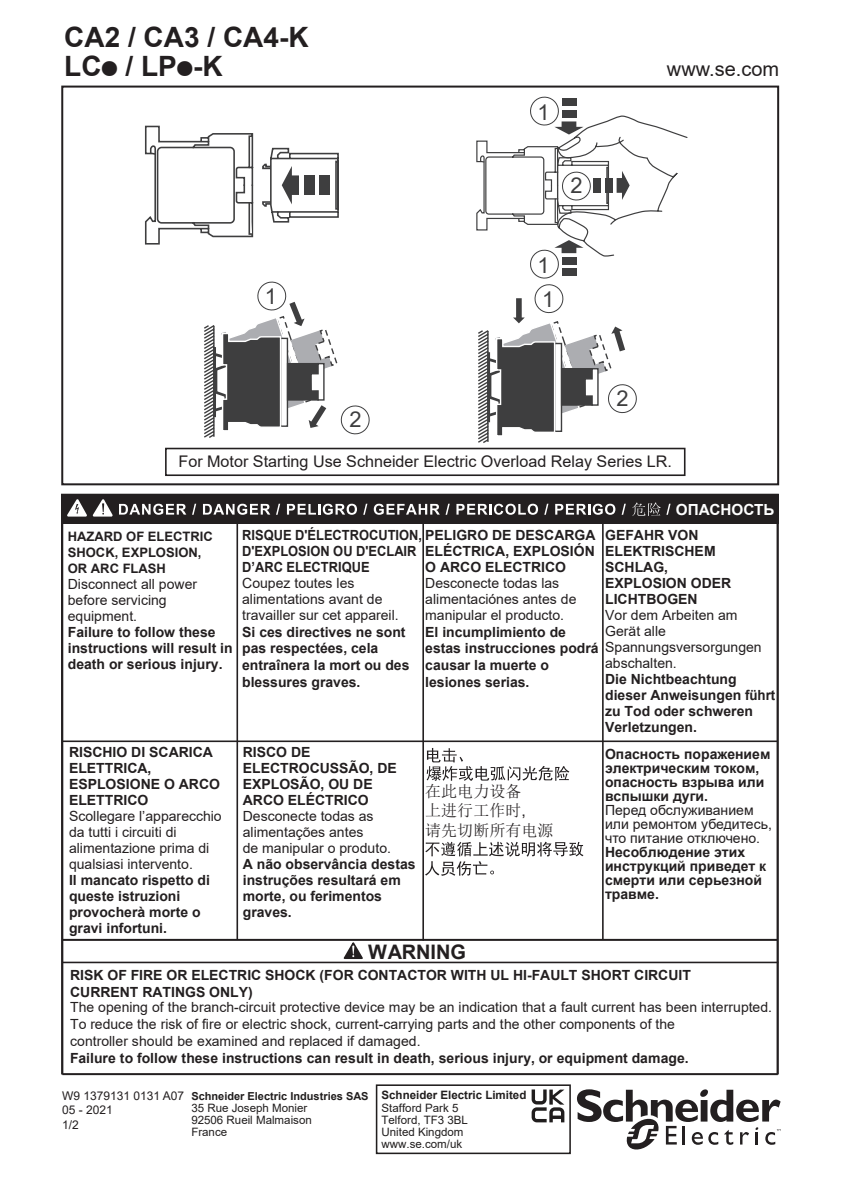
<style>
.page{position:relative;width:842px;height:1191px;background:#fff}
.page>*{position:absolute;margin:0;border:0;box-sizing:border-box;transform-origin:0 0}
.t1{font:700 28px "Arial";color:#231f20}
.t2{font:21.8px "Arial";color:#3e3e3f}
.t3{font:20px "Arial";color:#231f20}
.t4{font:700 20px "Arial";color:#231f20}
.t5{font:16px "Arial";color:#231f20}
.t6{font:16px/19.2px "Sim Sun";color:#231f20}
.t7{font:700 15.2px "Arial";color:#fff}
.t8{font:700 14px/16px "Arial";color:#231f20}
.t9{font:14px/16px "Arial";color:#231f20}
.t10{font:700 14px/16px "Arial";color:#231f20;scale:.92 1}
.t11{font:700 13px/16px "Arial";color:#231f20}
.t12{font:12px/14.4px "Arial";color:#231f20}
.t13{font:11.6px/12.2px "Arial";color:#211e1e}
.t14{font:700 11.6px "Arial";color:#211e1e}
.t15{font:700 11px "Arial";color:#211e1e}
.s1{font-family:"Graph Sch";font-weight:400}
.s2{font-family:"Arial"}
</style>
<div class="page">
<div style="left:61px;top:86px;width:718px;height:399px;border:2px solid #231f20"></div>
<svg style="left:145px;top:125px;width:109px;height:120px"></svg>
<svg style="left:262px;top:147px;width:77px;height:76px"></svg>
<svg style="left:204px;top:281px;width:166px;height:157px"></svg>
<svg style="left:476px;top:96px;width:212px;height:347px"></svg>
<div style="left:165px;top:448px;width:520px;height:28px;border:2px solid #231f20"></div>
<div style="left:63px;top:494px;width:715px;height:30px;background:#231f20"></div>
<hr style="left:62px;top:740px;width:716px;height:2px;background:#231f20">
<hr style="left:236px;top:520px;width:2px;height:419px;background:#231f20">
<hr style="left:422px;top:521px;width:2px;height:419px;background:#231f20">
<hr style="left:602px;top:521px;width:2px;height:418px;background:#231f20">
<svg style="left:427px;top:748px;width:142px;height:33px"></svg>
<svg style="left:119px;top:504px;width:67px;height:11px"></svg>
<svg style="left:192px;top:504px;width:4px;height:11px"></svg>
<svg style="left:203px;top:504px;width:67px;height:11px"></svg>
<svg style="left:276px;top:504px;width:4px;height:11px"></svg>
<svg style="left:287px;top:504px;width:70px;height:11px"></svg>
<svg style="left:363px;top:504px;width:4px;height:11px"></svg>
<svg style="left:374px;top:504px;width:76px;height:11px"></svg>
<svg style="left:456px;top:504px;width:82px;height:11px"></svg>
<svg style="left:544px;top:504px;width:4px;height:11px"></svg>
<svg style="left:555px;top:504px;width:60px;height:11px"></svg>
<svg style="left:622px;top:504px;width:4px;height:11px"></svg>
<svg style="left:632px;top:502px;width:39px;height:14px"></svg>
<svg style="left:93px;top:499px;width:20px;height:17px"></svg>
<svg style="left:67px;top:499px;width:20px;height:17px"></svg>
<svg style="left:343px;top:942px;width:20px;height:18px"></svg>
<hr style="left:62px;top:1073px;width:716px;height:2px;background:#231f20">
<hr style="left:62px;top:939px;width:716px;height:2px;background:#231f20">
<hr style="left:62px;top:961px;width:716px;height:2px;background:#231f20">
<svg style="left:577px;top:1089px;width:204px;height:61px"></svg>
<svg style="left:425px;top:841px;width:158px;height:35px"></svg>
<div style="left:376px;top:1084px;width:195px;height:70px;border:2px solid #211e1e"></div>
<svg style="left:532px;top:1089px;width:32px;height:33px"></svg>
<h1 class="t1" style="left:64px;top:18px;width:246px">CA2 / CA3 / CA4-K</h1>
<h1 class="t1" style="left:64px;top:47px;width:160px">LC<span class="s1">p</span> / LP<span class="s1">p</span>-K</h1>
<h2 class="t2" style="left:538px;top:97px;width:14px">1</h2>
<h2 class="t2" style="left:570px;top:171px;width:14px">2</h2>
<h2 class="t2" style="left:538px;top:250px;width:14px">1</h2>
<h2 class="t2" style="left:265px;top:281px;width:14px">1</h2>
<h2 class="t2" style="left:542px;top:285px;width:14px">1</h2>
<h2 class="t2" style="left:349px;top:404px;width:14px">2</h2>
<h2 class="t2" style="left:616px;top:383px;width:14px">2</h2>
<h3 class="t3" style="left:667px;top:56px;width:114px">www.se.com</h3>
<p class="t5" style="left:178px;top:450px;width:495px">For Motor Starting Use Schneider Electric Overload Relay Series LR.</p>
<p class="t11" style="left:68px;top:529px;width:147px">HAZARD OF ELECTRIC<br>SHOCK, EXPLOSION,<br>OR ARC FLASH</p>
<p class="t9" style="left:68px;top:576px;width:131px">Disconnect all power before servicing equipment.</p>
<p class="t8" style="left:68px;top:624px;width:166px">Failure to follow these instructions will result in death or serious injury.</p>
<p class="t8" style="left:69px;top:744px;width:152px">RISCHIO DI SCARICA<br>ELETTRICA,<br>ESPLOSIONE O ARCO<br>ELETTRICO</p>
<p class="t9" style="left:69px;top:808px;width:154px">Scollegare l’apparecchio da tutti i circuiti di alimentazione prima di qualsiasi intervento.</p>
<p class="t8" style="left:69px;top:872px;width:142px">Il mancato rispetto di queste istruzioni provocherà morte o gravi infortuni.</p>
<p class="t7" style="left:676px;top:499px;width:100px">ОПАСНОСТЬ</p>
<p class="t10" style="left:242px;top:527px;width:386px">RISQUE D'ÉLECTROCUTION, PELIGRO DE DESCARGA<br>D'EXPLOSION OU D'ECLAIR<br>D’ARC ELECTRIQUE</p>
<p class="t9" style="left:242px;top:575px;width:158px">Coupez toutes les alimentations avant de travailler sur cet appareil.</p>
<p class="t8" style="left:242px;top:623px;width:169px;line-height:16.8px">Si ces directives ne sont pas respectées, cela entraînera la mort ou des blessures graves.</p>
<p class="t8" style="left:605px;top:527px;width:128px">GEFAHR VON<br>ELEKTRISCHEM<br>SCHLAG,<br>EXPLOSION ODER<br>LICHTBOGEN</p>
<p class="t9" style="left:605px;top:607px;width:158px">Vor dem Arbeiten am<br>Gerät alle<br>Spannungsversorgungen abschalten.</p>
<p class="t8" style="left:605px;top:671px;width:172px">Die Nichtbeachtung dieser Anweisungen führt zu Tod oder schweren<br>Verletzungen.</p>
<p class="t8" style="left:605px;top:747px;width:167px;line-height:14px">Опасность поражением электрическим током, опасность взрыва или вспышки дуги.</p>
<p class="t9" style="left:605px;top:803px;width:168px;line-height:14px">Перед обслуживанием или ремонтом убедитесь, что питание отключено.</p>
<p class="t8" style="left:605px;top:845px;width:163px;line-height:14px">Несоблюдение этих инструкций приведет к смерти или серьезной травме.</p>
<p class="t8" style="left:425px;top:543px;width:171px">ELÉCTRICA, EXPLOSIÓN<br>O ARCO ELECTRICO</p>
<p class="t9" style="left:425px;top:575px;width:153px">Desconecte todas las alimentaciónes antes de manipular el producto.</p>
<p class="t8" style="left:425px;top:623px;width:175px;line-height:16.8px">El incumplimiento de estas instrucciones podrá causar la muerte o lesiones serias.</p>
<p class="t8" style="left:243px;top:744px;width:156px">RISCO DE<br>ELECTROCUSSÃO, DE<br>EXPLOSÃO, OU DE<br>ARCO ELÉCTRICO</p>
<p class="t9" style="left:243px;top:808px;width:150px">Desconecte todas as alimentações antes<br>de manipular o produto.</p>
<p class="t8" style="left:243px;top:856px;width:174px">A não observância destas instruções resultará em morte, ou ferimentos graves.</p>
<p class="t6" style="left:425px;top:782px;width:130px">在此电力设备<br>上进行工作时<span class="s2">,<br></span>请先切断所有电源</p>
<h3 class="t4" style="left:368px;top:937px;width:99px">WARNING</h3>
<p class="t8" style="left:70px;top:966px;width:622px;line-height:16.8px">RISK OF FIRE OR ELECTRIC SHOCK (FOR CONTACTOR WITH UL HI-FAULT SHORT CIRCUIT<br>CURRENT RATINGS ONLY)</p>
<p class="t9" style="left:70px;top:999px;width:704px;line-height:16.8px">The opening of the branch-circuit protective device may be an indication that a fault current has been interrupted.<br>To reduce the risk of fire or electric shock, current-carrying parts and the other components of the<br>controller should be examined and replaced if damaged.</p>
<p class="t8" style="left:70px;top:1050px;width:620px">Failure to follow these instructions can result in death, serious injury, or equipment damage.</p>
<p class="t12" style="left:62px;top:1088px;width:124px">W9 1379131 0131 A07<br>05 - 2021<br>1/2</p>
<p class="t15" style="left:191px;top:1088px;width:179px">Schneider Electric Industries SAS</p>
<p class="t13" style="left:191px;top:1101px;width:122px">35 Rue Joseph Monier<br>92506 Rueil Malmaison<br>France</p>
<p class="t14" style="left:381px;top:1087px;width:146px">Schneider Electric Limited</p>
<p class="t13" style="left:381px;top:1101px;width:88px">Stafford Park 5<br>Telford, TF3 3BL<br>United Kingdom www.se.com/uk</p>
</div>
